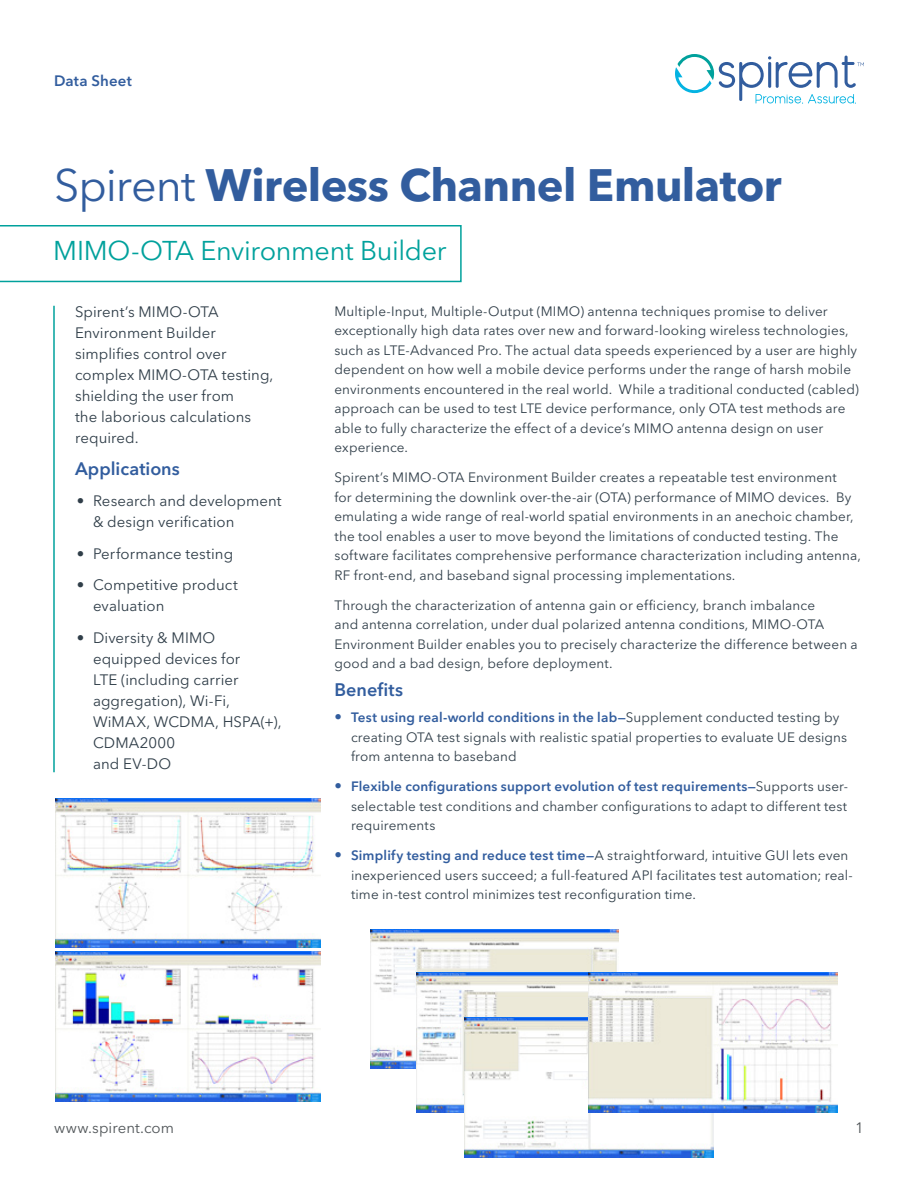
<style>
.page{position:relative;width:918px;height:1188px;background:#fff}
.page>*{position:absolute;margin:0;border:0;box-sizing:border-box;transform-origin:0 0}
.t1{font:700 45px "Avenir Next LT Pro";letter-spacing:-.01em;color:#325d9e}
.t2{font:27px "Avenir Next LT Pro";letter-spacing:-.015em;color:#00a19c}
.t3{font:600 18px "Avenir Next LT Pro";color:#325d9e}
.t4{font:15px/21px "Avenir Next LT Pro";letter-spacing:.005em;color:#303e49}
.t5{font:15px "Avenir Next LT Pro";letter-spacing:.005em;color:#52575a}
.t6{font:600 15px "Avenir Next LT Pro";letter-spacing:.01em;color:#325d9e}
.t7{font:13.5px/19.5px "Avenir Next LT Pro";letter-spacing:.01em;color:#303e49}
.s1{font-weight:400}
.s2{font-weight:700;font-size:15px;color:#325d9e}
.s3{font-weight:600;color:#325d9e}
</style>
<div class="page">
<svg style="left:675px;top:54px;width:189px;height:50px"></svg>
<svg style="left:0;top:225px;width:462px;height:57px"></svg>
<hr style="left:53px;top:306px;width:2px;height:466px;background:#00a19c">
<img style="left:55px;top:952px;width:266px;height:149px">
<img style="left:55px;top:799px;width:266px;height:149px">
<img style="left:370px;top:929px;width:249px;height:140px">
<img style="left:417px;top:972px;width:172px;height:140px">
<img style="left:465px;top:1018px;width:248px;height:140px">
<img style="left:589px;top:972px;width:248px;height:140px">
<p class="t6" style="left:54px;top:71px;width:79px">Data Sheet</p>
<h1 class="t1" style="left:54px;top:158px;width:729px"><span class="s1">Spirent</span> Wireless Channel Emulator</h1>
<h2 class="t2" style="left:53px;top:235px;width:395px">MIMO-OTA Environment Builder</h2>
<p class="t4" style="left:75px;top:301px;width:200px">Spirent’s MIMO-OTA<br>Environment Builder simplifies control over complex MIMO-OTA testing, shielding the user from<br>the laborious calculations required.</p>
<h3 class="t3" style="left:75px;top:457px;width:106px">Applications</h3>
<p class="t4" style="left:93px;top:490px;width:190px;text-indent:-16px">• Research and development &amp; design verification</p>
<p class="t4" style="left:77px;top:543px;width:158px">• Performance testing</p>
<p class="t4" style="left:93px;top:574px;width:146px;text-indent:-16px">• Competitive product evaluation</p>
<p class="t4" style="left:93px;top:627px;width:190px;text-indent:-16px">• Diversity &amp; MIMO equipped devices for<br>LTE (including carrier aggregation), Wi-Fi,<br>WiMAX, WCDMA, HSPA(+),<br>CDMA2000<br>and EV-DO</p>
<p class="t7" style="left:334px;top:302px;width:526px">Multiple-Input, Multiple-Output (MIMO) antenna techniques promise to deliver exceptionally high data rates over new and forward-looking wireless technologies, such as LTE-Advanced Pro. The actual data speeds experienced by a user are highly dependent on how well a mobile device performs under the range of harsh mobile environments encountered in the real world. While a traditional conducted (cabled) approach can be used to test LTE device performance, only OTA test methods are able to fully characterize the effect of a device’s MIMO antenna design on user experience.</p>
<p class="t7" style="left:334px;top:468px;width:528px">Spirent’s MIMO-OTA Environment Builder creates a repeatable test environment<br>for determining the downlink over-the-air (OTA) performance of MIMO devices. By emulating a wide range of real-world spatial environments in an anechoic chamber, the tool enables a user to move beyond the limitations of conducted testing. The software facilitates comprehensive performance characterization including antenna, RF front-end, and baseband signal processing implementations.</p>
<p class="t7" style="left:334px;top:595px;width:525px">Through the characterization of antenna gain or efficiency, branch imbalance<br>and antenna correlation, under dual polarized antenna conditions, MIMO-OTA Environment Builder enables you to precisely characterize the difference between a good and a bad design, before deployment.</p>
<h3 class="t3" style="left:334px;top:679px;width:70px">Benefits</h3>
<p class="t7" style="left:351px;top:708px;width:498px;text-indent:-16px"><span class="s2">•</span> <span class="s3">Test using real-world conditions in the lab—</span>Supplement conducted testing by creating OTA test signals with realistic spatial properties to evaluate UE designs from antenna to baseband</p>
<p class="t7" style="left:351px;top:777px;width:499px;text-align:justify;text-indent:-16px"><span class="s2">•</span> <span class="s3">Flexible configurations support evolution of test requirements—</span>Supports user&shy;selectable test conditions and chamber configurations to adapt to different test requirements</p>
<p class="t7" style="left:351px;top:846px;width:503px;text-indent:-16px"><span class="s2">•</span> <span class="s3">Simplify testing and reduce test time—</span>A straightforward, intuitive GUI lets even inexperienced users succeed; a full-featured API facilitates test automation; real&shy;time in-test control minimizes test reconfiguration time.</p>
<p class="t5" style="left:54px;top:1119px;width:122px">www.spirent.com</p>
<p class="t5" style="left:855px;top:1119px;width:10px">1</p>
</div>
